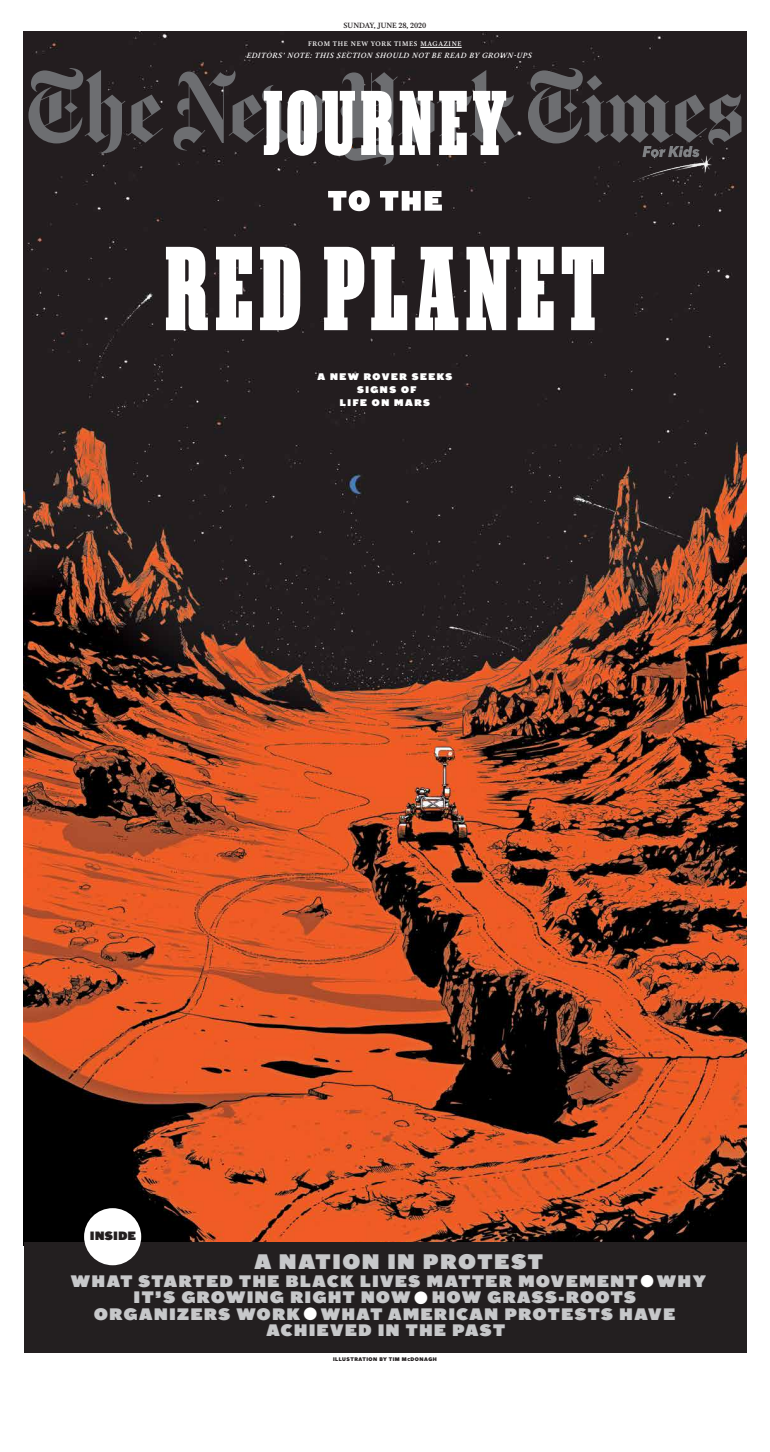
<style>
.page{position:relative;width:770px;height:1452px;background:#fff}
.page>*{position:absolute;margin:0;border:0;box-sizing:border-box;transform-origin:0 0}
.t1{font:21px "NYT Mag Sans Poster";letter-spacing:.1em;color:#c7c8ca}
.t2{font:16.62px/16.6px "NYT Mag Sans Poster";letter-spacing:.1em;color:#c7c8ca;text-align:center}
.t3{font:12.08px "NYT Mag Sans Poster";letter-spacing:.05em;color:#231f20;scale:.95 1}
.t4{font:9.62px/13.1px "NYT Mag Sans Poster";letter-spacing:.16em;color:#fff;text-align:center}
.t5{font:italic 500 7.88px "NYT Mag Serif Text";letter-spacing:.075em;color:#fff}
.t6{font:500 7.88px "NYT Mag Serif Text";letter-spacing:-.01em;color:#231f20}
.t7{font:500 6.91px "NYT Mag Serif Text";letter-spacing:.1em;color:#fff}
.t8{font:5.25px "NYT Mag Sans Hvy";letter-spacing:.1em;color:#231f20}
.s1{font-size:36.75px;color:#fff}
.s2{font-size:37.62px;color:#fff}
.s3{font-size:4.38px}
</style>
<div class="page">
<img style="left:24px;top:32px;width:722px;height:1210px">
<hr style="left:420px;top:47px;width:41px;height:1px;background:#fff">
<svg style="left:28px;top:68px;width:713px;height:97px;background:#363234"></svg>
<svg style="left:328px;top:190px;width:113px;height:21px"></svg>
<svg style="left:166px;top:247px;width:437px;height:83px"></svg>
<svg style="left:264px;top:90px;width:242px;height:66px"></svg>
<div style="left:24px;top:1242px;width:722px;height:110px;background:#231f20"></div>
<img style="left:633px;top:152px;width:81px;height:30px">
<svg style="left:642px;top:146px;width:57px;height:11px"></svg>
<div style="left:84px;top:1208px;width:57px;height:57px;background:#fff;border-radius:50%"></div>
<p class="t6" style="left:343px;top:20px;width:84px">SUNDAY, JUNE 28, 2020</p>
<p class="t7" style="left:308px;top:39px;width:155px">FROM THE NEW YORK TIMES MAGAZINE</p>
<p class="t5" style="left:246px;top:51px;width:286px">EDITORS’ NOTE: THIS SECTION SHOULD NOT BE READ BY GROWN-UPS</p>
<p class="t4" style="left:317px;top:370px;width:136px">A NEW ROVER SEEKS<br>SIGNS OF<br>LIFE ON MARS</p>
<p class="t3" style="left:90px;top:1228px;width:50px">INSIDE</p>
<p class="t1" style="left:254px;top:1248px;width:290px">A NATION IN PROTEST</p>
<p class="t2" style="left:71px;top:1272px;width:636px">WHAT STARTED THE BLACK LIVES MATTER MOVEMENT <span class="s1">•</span>WHY IT’S GROWING RIGHT NOW <span class="s2">•</span> HOW GRASS-ROOTS ORGANIZERS WORK<span class="s2">•</span>WHAT AMERICAN PROTESTS HAVE ACHIEVED IN THE PAST</p>
<p class="t8" style="left:333px;top:1355px;width:105px">ILLUSTRATION BY TIM M<span class="s3">C</span>DONAGH</p>
</div>
